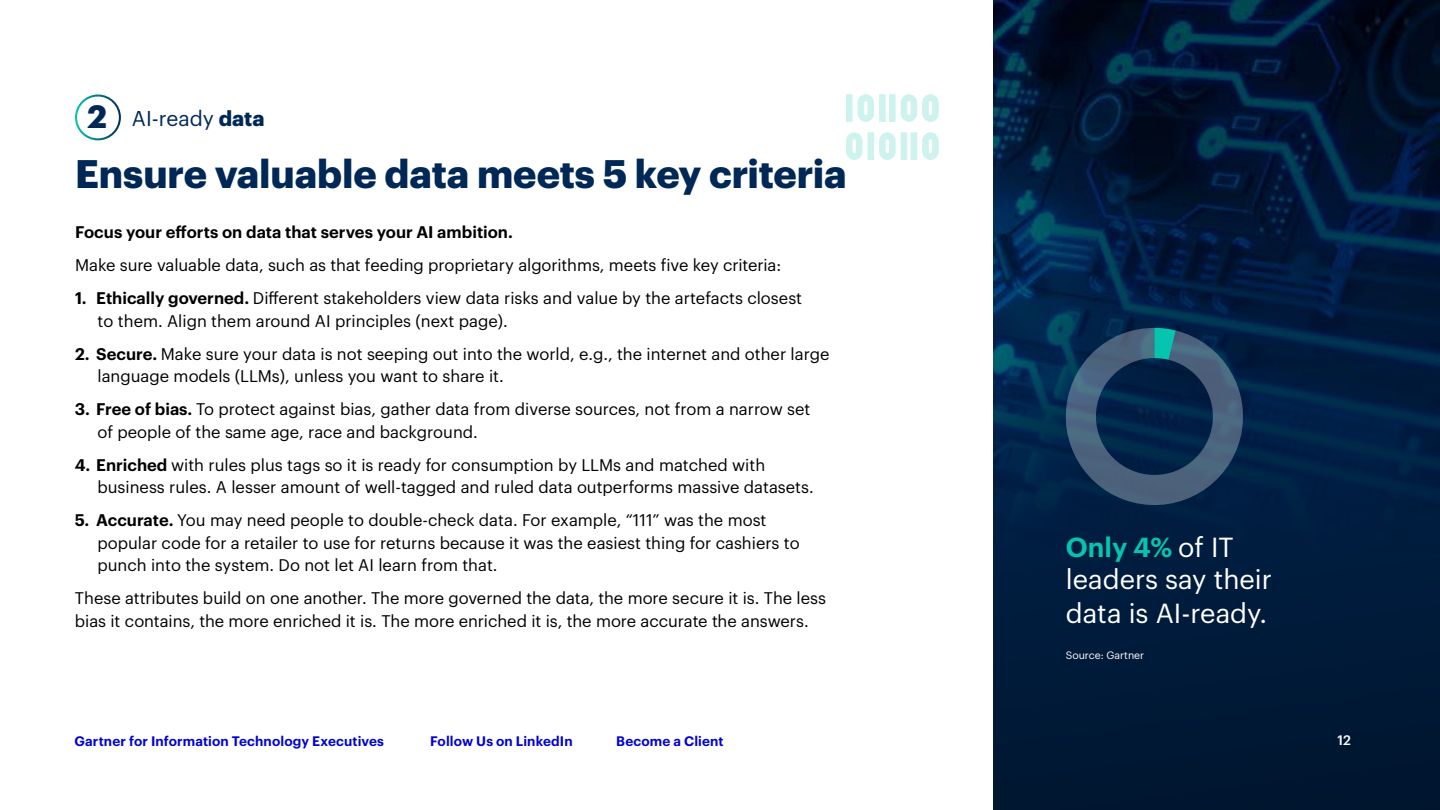
<style>
.page{position:relative;width:1440px;height:810px;background:#fff}
.page>*{position:absolute;margin:0;border:0;box-sizing:border-box;transform-origin:0 0}
.t1{font:700 39px "Graphik";letter-spacing:-.005em;color:#002856}
.t2{font:27px/31.5px "Graphik";color:#fff}
.t3{font:21px "Graphik";color:#002856}
.t4{font:16.5px/22.5px "Graphik";color:#000}
.t5{font:600 16.5px "Graphik";color:#000}
.t6{font:600 13.5px "Graphik";letter-spacing:.01em;color:#0000d3}
.t7{font:500 13.5px "Graphik";color:#fff}
.t8{font:10.5px "Graphik";color:#fff}
.s1{font-weight:700;font-size:31.65px}
.s2{font-weight:700}
.s3{font-weight:600}
.s4{font-weight:600;color:#06c4b0}
</style>
<div class="page">
<div style="left:993px;top:243px;width:447px;height:567px;background:#001a37"></div>
<svg style="left:846px;top:94px;width:93px;height:66px"></svg>
<img style="left:993px;top:0;width:447px;height:552px">
<div style="left:75px;top:95px;width:46px;height:45px;border:2px solid #fff;border-radius:50%"></div>
<svg style="left:1056px;top:328px;width:196px;height:179px"></svg>
<p class="t3" style="left:88px;top:103px;width:178px"><span class="s1">2</span> AI-ready <span class="s2">data</span></p>
<h1 class="t1" style="left:75px;top:144px;width:773px">Ensure valuable data meets 5 key criteria</h1>
<p class="t5" style="left:75px;top:220px;width:439px">Focus your efforts on data that serves your AI ambition.</p>
<p class="t4" style="left:75px;top:253px;width:707px">Make sure valuable data, such as that feeding proprietary algorithms, meets five key criteria:</p>
<p class="t4" style="left:97px;top:286px;width:706px;text-indent:-22px"><span class="s3">1. Ethically governed.</span> Different stakeholders view data risks and value by the artefacts closest to them. Align them around AI principles (next page).</p>
<p class="t4" style="left:97px;top:341px;width:733px;text-indent:-22px"><span class="s3">2. Secure.</span> Make sure your data is not seeping out into the world, e.g., the internet and other large language models (LLMs), unless you want to share it.</p>
<p class="t4" style="left:97px;top:397px;width:714px;text-indent:-22px"><span class="s3">3. Free of bias.</span> To protect against bias, gather data from diverse sources, not from a narrow set of people of the same age, race and background.</p>
<p class="t4" style="left:97px;top:452px;width:718px;text-indent:-22px"><span class="s3">4. Enriched</span> with rules plus tags so it is ready for consumption by LLMs and matched with business rules. A lesser amount of well-tagged and ruled data outperforms massive datasets.</p>
<p class="t4" style="left:97px;top:508px;width:704px;text-indent:-22px"><span class="s3">5. Accurate.</span> You may need people to double-check data. For example, “111” was the most popular code for a retailer to use for returns because it was the easiest thing for cashiers to punch into the system. Do not let AI learn from that.</p>
<p class="t4" style="left:75px;top:586px;width:753px">These attributes build on one another. The more governed the data, the more secure it is. The less bias it contains, the more enriched it is. The more enriched it is, the more accurate the answers.</p>
<h2 class="t2" style="left:1066px;top:530px;width:208px"><span class="s4">Only 4%</span> of IT leaders say their</h2>
<h2 class="t2" style="left:1066px;top:596px;width:203px">data is AI-ready.</h2>
<p class="t8" style="left:1066px;top:647px;width:80px">Source: Gartner</p>
<p class="t6" style="left:74px;top:731px;width:311px">Gartner for Information Technology Executives</p>
<p class="t6" style="left:430px;top:731px;width:144px">Follow Us on LinkedIn</p>
<p class="t6" style="left:616px;top:731px;width:109px">Become a Client</p>
<p class="t7" style="left:1337px;top:732px;width:15px">12</p>
</div>
